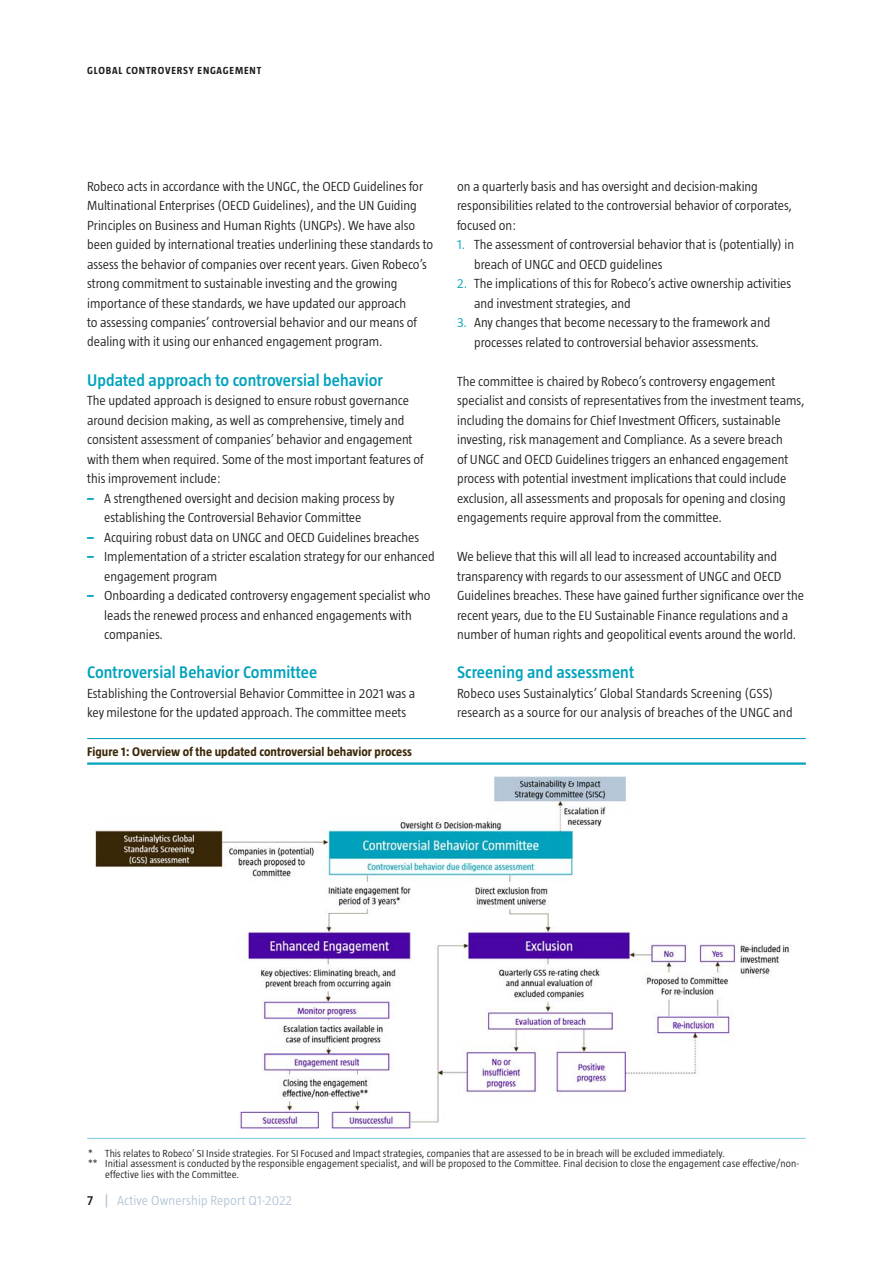
<style>
.page{position:relative;width:893px;height:1263px;background:#fff}
.page>*{position:absolute;margin:0;border:0;box-sizing:border-box;transform-origin:0 0}
._03_Subheading_level{font:600 17.25px "Taz";letter-spacing:.005em;color:#00a2bd}
._04_Body_text{font:600 17.25px "Taz";letter-spacing:.005em;color:#00a2bd}
._04_Body_text-2{font:300 13.5px/19.5px "Taz";color:#231f20}
.t1{font:300 13.5px "Taz";letter-spacing:.01em;color:#b5c6d6}
._18-Heading_Graph_Ta{font:700 12.75px "Taz";letter-spacing:.005em;color:#3a2808}
._04_Body_text-3{font:300 10.5px "Taz";letter-spacing:.005em;color:#231f20}
._02_Intro{font:700 10.5px "Taz";letter-spacing:.08em;color:#231f20}
.s1{font-weight:800;color:#00a2bd}
.s2{color:#00a2bd}
.s3{font-weight:600;color:#231f20}
.s4{font-weight:600}
</style>
<div class="page">
<hr style="left:87px;top:738px;width:719px;height:1px;background:#00a2bd">
<hr style="left:87px;top:762px;width:719px;height:3px;background:#00a2bd">
<img style="left:88px;top:776px;width:718px;height:362px">
<hr style="left:87px;top:1138px;width:719px;height:1px;background:#00a2bd">
<p class="_02_Intro" style="left:87px;top:64px;width:176px">GLOBAL CONTROVERSY ENGAGEMENT</p>
<p class="_04_Body_text-2" style="left:87px;top:176px;width:347px">Robeco acts in accordance with the UNGC, the OECD Guidelines for Multinational Enterprises (OECD Guidelines), and the UN Guiding Principles on Business and Human Rights (UNGPs). We have also been guided by international treaties underlining these standards to assess the behavior of companies over recent years. Given Robeco’s strong commitment to sustainable investing and the growing importance of these standards, we have updated our approach<br>to assessing companies’ controversial behavior and our means of dealing with it using our enhanced engagement program.</p>
<p class="_03_Subheading_level" style="left:87px;top:370px;width:297px">Updated approach to controversial behavior</p>
<p class="_04_Body_text-2" style="left:87px;top:391px;width:338px">The updated approach is designed to ensure robust governance around decision making, as well as comprehensive, timely and consistent assessment of companies’ behavior and engagement with them when required. Some of the most important features of this improvement include:</p>
<p class="_04_Body_text-2" style="left:104px;top:488px;width:292px;text-indent:-17px"><span class="s1">–</span> A strengthened oversight and decision making process by establishing the Controversial Behavior Committee</p>
<p class="_04_Body_text-2" style="left:87px;top:527px;width:334px"><span class="s1">–</span> Acquiring robust data on UNGC and OECD Guidelines breaches</p>
<p class="_04_Body_text-2" style="left:104px;top:547px;width:332px;text-indent:-17px"><span class="s1">–</span> Implementation of a stricter escalation strategy for our enhanced engagement program</p>
<p class="_04_Body_text-2" style="left:104px;top:586px;width:328px;text-indent:-17px"><span class="s1">–</span> Onboarding a dedicated controversy engagement specialist who leads the renewed process and enhanced engagements with companies.</p>
<p class="_04_Body_text" style="left:87px;top:662px;width:232px">Controversial Behavior Committee</p>
<p class="_04_Body_text-2" style="left:87px;top:683px;width:330px">Establishing the Controversial Behavior Committee in 2021 was a key milestone for the updated approach. The committee meets</p>
<p class="_18-Heading_Graph_Ta" style="left:87px;top:745px;width:326px">Figure 1: Overview of the updated controversial behavior process</p>
<p class="_04_Body_text-2" style="left:457px;top:176px;width:337px">on a quarterly basis and has oversight and decision-making responsibilities related to the controversial behavior of corporates, focused on:</p>
<p class="_04_Body_text-2" style="left:474px;top:235px;width:321px;text-indent:-17px"><span class="s2">1.</span> The assessment of controversial behavior that is (potentially) in breach of UNGC and OECD guidelines</p>
<p class="_04_Body_text-2" style="left:474px;top:274px;width:319px;text-indent:-17px"><span class="s2">2.</span> The implications of this for Robeco’s active ownership activities and investment strategies, and</p>
<p class="_04_Body_text-2" style="left:457px;top:313px;width:315px;text-align:center"><span class="s2">3.</span> Any changes that become necessary to the framework and processes related to controversial behavior assessments.</p>
<p class="_04_Body_text-2" style="left:457px;top:371px;width:349px">The committee is chaired by Robeco’s controversy engagement specialist and consists of representatives from the investment teams, including the domains for Chief Investment Officers, sustainable investing, risk management and Compliance. As a severe breach<br>of UNGC and OECD Guidelines triggers an enhanced engagement process with potential investment implications that could include exclusion, all assessments and proposals for opening and closing engagements require approval from the committee.</p>
<p class="_04_Body_text-2" style="left:457px;top:546px;width:348px">We believe that this will all lead to increased accountability and transparency with regards to our assessment of UNGC and OECD Guidelines breaches. These have gained further significance over the recent years, due to the EU Sustainable Finance regulations and a number of human rights and geopolitical events around the world.</p>
<p class="_03_Subheading_level" style="left:457px;top:662px;width:179px">Screening and assessment</p>
<p class="_04_Body_text-2" style="left:457px;top:683px;width:337px">Robeco uses Sustainalytics’ Global Standards Screening (GSS) research as a source for our analysis of breaches of the UNGC and</p>
<p class="_04_Body_text-3" style="left:88px;top:1147px;width:638px">* This relates to Robeco’ SI Inside strategies. For SI Focused and Impact strategies, companies that are assessed to be in breach will be excluded immediately.</p>
<p class="_04_Body_text-3" style="left:88px;top:1158px;width:712px">** Initial assessment is conducted by the responsible engagement specialist, and will be proposed to the Committee. Final decision to close the engagement case effective/non-</p>
<p class="_04_Body_text-3" style="left:105px;top:1168px;width:136px">effective lies with the Committee.</p>
<p class="t1" style="left:87px;top:1192px;width:207px"><span class="s3">7</span> <span class="s4">|</span> Active Ownership Report Q1-2022</p>
</div>
